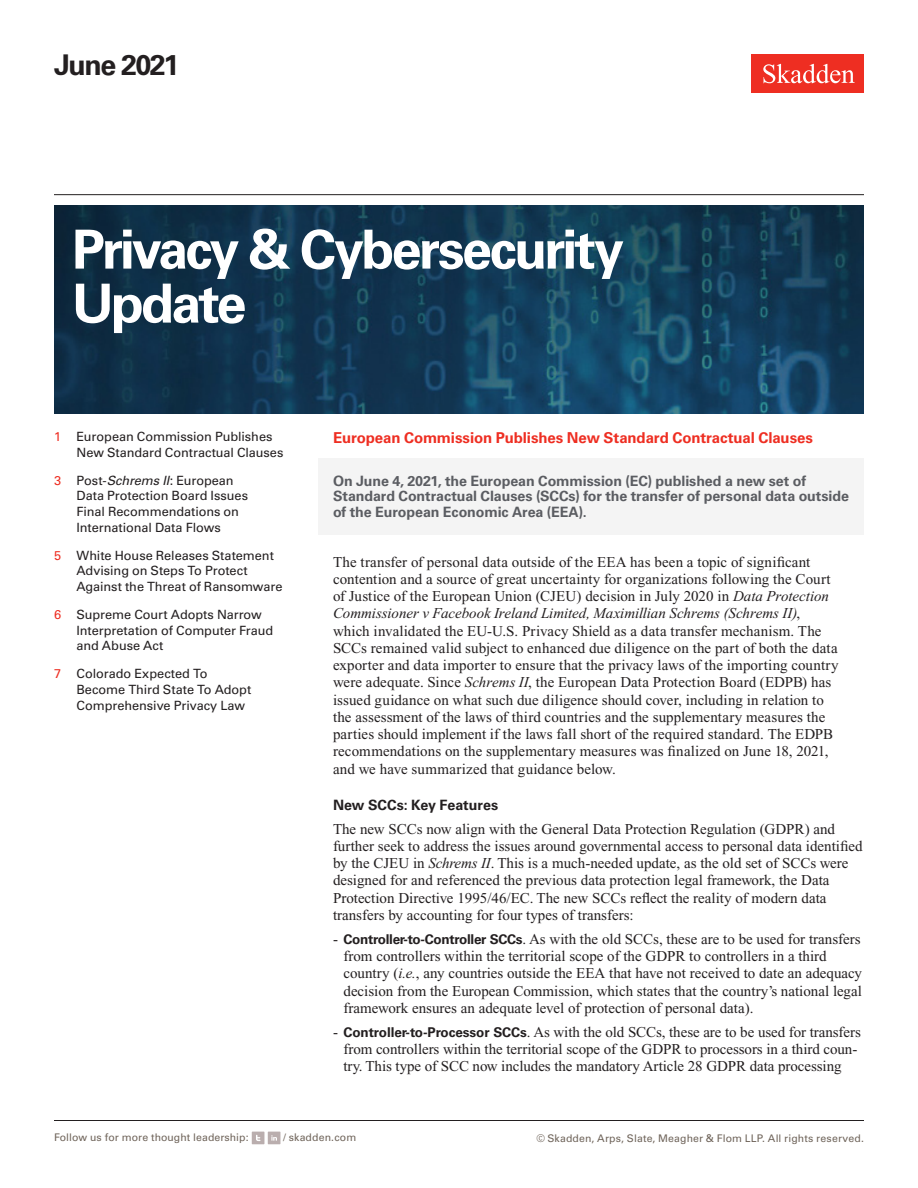
<style>
.page{position:relative;width:918px;height:1188px;background:#fff}
.page>*{position:absolute;margin:0;border:0;box-sizing:border-box;transform-origin:0 0}
.Title_Practice_Speci{font:700 54px/54px "Univers LT Std";letter-spacing:-.05em;color:#fff}
.Title_date{font:700 28.5px "Univers LT Std";letter-spacing:-.05em;color:#231f20}
.Main_Body{font:15px/17.2px "Times New Roman PS Std";color:#231f20}
.First_Level_Heading{font:700 15px "Univers LT Std";letter-spacing:-.005em;color:#ee2e22}
.t1{font:700 14.25px/15.8px "Univers LT Std";letter-spacing:-.005em;color:#5b5d62}
.Second_Level_Heading{font:700 14.25px "Univers LT Std";color:#231f20}
.t2{font:12.75px/15.8px "Univers LT Std";letter-spacing:-.005em;color:#231f20}
.t3{font:10.5px "Univers LT Std";letter-spacing:.01em;color:#6f645a}
.s1{color:#ee2e22}
.s2{font-style:italic}
.s3{font-family:"Univers LT Std";font-weight:700;font-size:13.5px}
</style>
<div class="page">
<div style="left:752px;top:54px;width:112px;height:39px;background:#ee2e22"></div>
<svg style="left:763px;top:64px;width:92px;height:19px"></svg>
<hr style="left:54px;top:1120px;width:810px;height:1px;background:#231f20">
<hr style="left:54px;top:194px;width:810px;height:1px;background:#231f20">
<div style="left:252px;top:1132px;width:12px;height:12px;background:#baaeae"></div>
<svg style="left:256px;top:1135px;width:4px;height:6px"></svg>
<div style="left:268px;top:1132px;width:12px;height:12px;background:#baaeae"></div>
<svg style="left:271px;top:1135px;width:6px;height:6px"></svg>
<img style="left:54px;top:206px;width:810px;height:208px">
<div style="left:318px;top:458px;width:546px;height:77px;background:#f4f4f4"></div>
<p class="Title_date" style="left:54px;top:48px;width:127px">June 2021</p>
<h1 class="Title_Practice_Speci" style="left:72px;top:223px;width:553px">Privacy &amp; Cybersecurity<br>Update</h1>
<p class="t2" style="left:76px;top:429px;width:209px;text-indent:-22px"><span class="s1">1</span> European Commission Publishes<br>New Standard Contractual Clauses</p>
<p class="t2" style="left:76px;top:472px;width:173px;text-indent:-22px"><span class="s1">3</span> Post-<span class="s2">Schrems II</span>: European<br>Data Protection Board Issues<br>Final Recommendations on<br>International Data Flows</p>
<p class="t2" style="left:76px;top:547px;width:207px;text-indent:-22px"><span class="s1">5</span> White House Releases Statement<br>Advising on Steps To Protect<br>Against the Threat of Ransomware</p>
<p class="t2" style="left:76px;top:607px;width:198px;text-indent:-22px"><span class="s1">6</span> Supreme Court Adopts Narrow<br>Interpretation of Computer Fraud and Abuse Act</p>
<p class="t2" style="left:76px;top:666px;width:176px;text-indent:-22px"><span class="s1">7</span> Colorado Expected To<br>Become Third State To Adopt<br>Comprehensive Privacy Law</p>
<h1 class="First_Level_Heading" style="left:333px;top:429px;width:482px">European Commission Publishes New Standard Contractual Clauses</h1>
<p class="t1" style="left:333px;top:473px;width:518px">On June 4, 2021, the European Commission (EC) published a new set of<br>Standard Contractual Clauses (SCCs) for the transfer of personal data outside of the European Economic Area (EEA).</p>
<p class="Main_Body" style="left:333px;top:553px;width:507px">The transfer of personal data outside of the EEA has been a topic of significant contention and a source of great uncertainty for organizations following the Court of Justice of the European Union (CJEU) decision in July 2020 in <span class="s2">Data Protection Commissioner v Facebook Ireland Limited, Maximillian Schrems (Schrems II)</span>, which invalidated the EU-U.S. Privacy Shield as a data transfer mechanism. The SCCs remained valid subject to enhanced due diligence on the part of both the data exporter and data importer to ensure that the privacy laws of the importing country were adequate. Since <span class="s2">Schrems II</span>, the European Data Protection Board (EDPB) has issued guidance on what such due diligence should cover, including in relation to the assessment of the laws of third countries and the supplementary measures the parties should implement if the laws fall short of the required standard. The EDPB recommendations on the supplementary measures was finalized on June 18, 2021, and we have summarized that guidance below.</p>
<h2 class="Second_Level_Heading" style="left:333px;top:796px;width:167px">New SCCs: Key Features</h2>
<p class="Main_Body" style="left:333px;top:820px;width:531px">The new SCCs now align with the General Data Protection Regulation (GDPR) and further seek to address the issues around governmental access to personal data identified by the CJEU in <span class="s2">Schrems II</span>. This is a much-needed update, as the old set of SCCs were designed for and referenced the previous data protection legal framework, the Data Protection Directive 1995/46/EC. The new SCCs reflect the reality of modern data transfers by accounting for four types of transfers:</p>
<p class="Main_Body" style="left:344px;top:930px;width:520px;text-indent:-10px">- <span class="s3">Controller-to-Controller SCCs</span>. As with the old SCCs, these are to be used for transfers from controllers within the territorial scope of the GDPR to controllers in a third country (<span class="s2">i.e.</span>, any countries outside the EEA that have not received to date an adequacy decision from the European Commission, which states that the country’s national legal framework ensures an adequate level of protection of personal data).</p>
<p class="Main_Body" style="left:333px;top:1023px;width:529px;text-align:center">- <span class="s3">Controller-to-Processor SCCs</span>. As with the old SCCs, these are to be used for transfers from controllers within the territorial scope of the GDPR to processors in a third coun&shy;try. This type of SCC now includes the mandatory Article 28 GDPR data processing</p>
<p class="t3" style="left:54px;top:1131px;width:196px">Follow us for more thought leadership:</p>
<p class="t3" style="left:283px;top:1131px;width:75px">/ skadden.com</p>
<p class="t3" style="left:536px;top:1132px;width:329px">© Skadden, Arps, Slate, Meagher &amp; Flom LLP. All rights reserved.</p>
</div>
